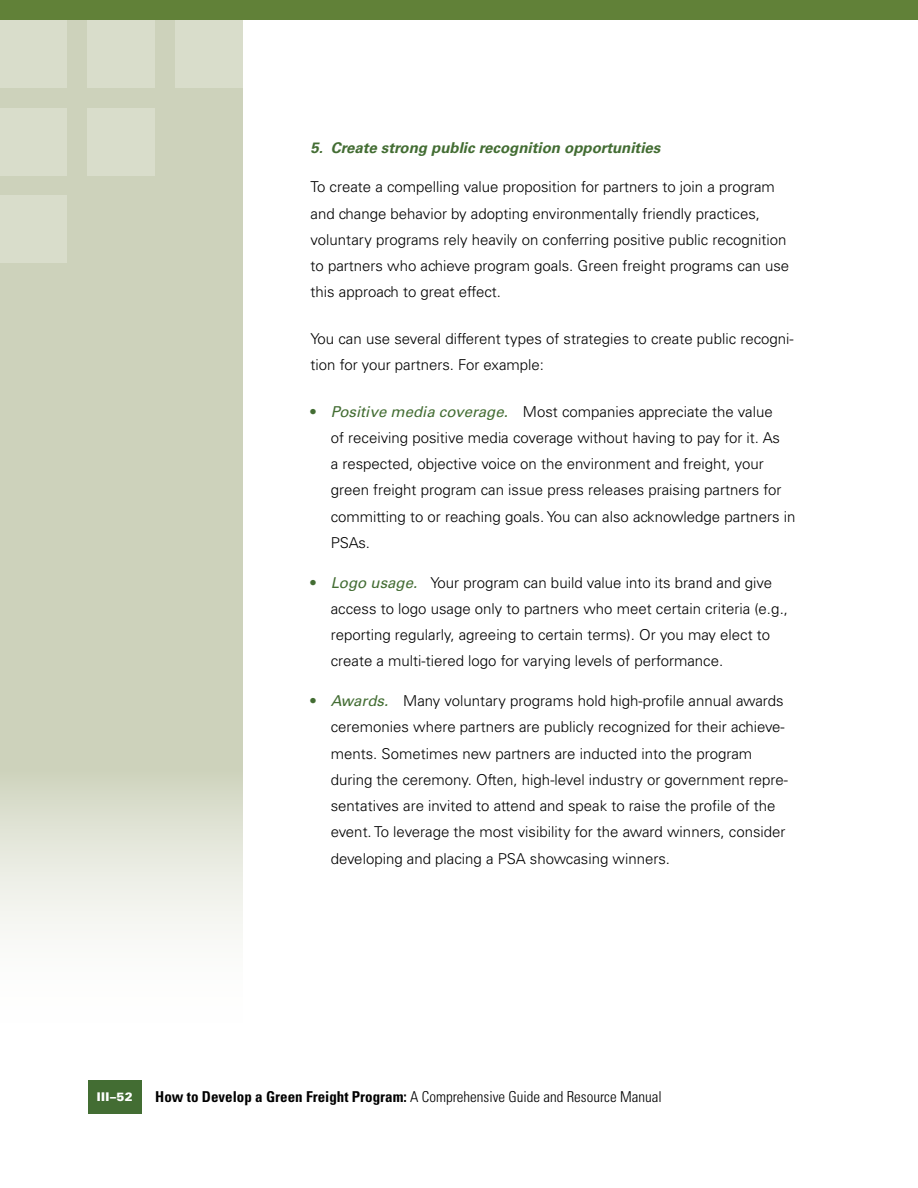
<style>
.page{position:relative;width:918px;height:1188px;background:#fff}
.page>*{position:absolute;margin:0;border:0;box-sizing:border-box;transform-origin:0 0}
.Paragraph{font:300 15px/26.2px "Univers LT Std";color:#000}
.t1{font:300 condensed 15px "Univers LT Std";color:#000}
.M3-Subsection_Subtit{font:italic 700 15px "Univers LT Std";color:#436d33}
.t2{font:900 12px "Univers LT Std";color:#fff}
.s1{font-weight:700;color:#436d33}
.s2{font-weight:400;font-style:italic;color:#436d33}
.s3{font-weight:700}
</style>
<div class="page">
<svg style="left:0;top:20px;width:243px;height:915px;background:#d1d6c1"></svg>
<div style="left:0;top:196px;width:68px;height:67px;background:#d9ddcb"></div>
<div style="left:88px;top:108px;width:67px;height:68px;background:#d9ddcb"></div>
<div style="left:0;top:108px;width:68px;height:68px;background:#d9ddcb"></div>
<div style="left:176px;top:0;width:67px;height:88px;background:#d9ddcb"></div>
<div style="left:88px;top:0;width:67px;height:88px;background:#d9ddcb"></div>
<div style="left:0;top:0;width:68px;height:88px;background:#d9ddcb"></div>
<div style="left:88px;top:1080px;width:54px;height:34px;background:#436d33"></div>
<div style="left:0;top:0;width:918px;height:20px;background:#618138"></div>
<p class="M3-Subsection_Subtit" style="left:310px;top:139px;width:351px">5. Create strong public recognition opportunities</p>
<p class="Paragraph" style="left:310px;top:174px;width:480px">To create a compelling value proposition for partners to join a program and change behavior by adopting environmentally friendly practices, voluntary programs rely heavily on conferring positive public recognition to partners who achieve program goals. Green freight programs can use this approach to great effect.</p>
<p class="Paragraph" style="left:310px;top:325px;width:485px">You can use several different types of strategies to create public recogni&shy;tion for your partners. For example:</p>
<p class="Paragraph" style="left:331px;top:398px;width:466px;text-indent:-20px"><span class="s1">•</span> <span class="s2">Positive media coverage.</span> Most companies appreciate the value<br>of receiving positive media coverage without having to pay for it. As<br>a respected, objective voice on the environment and freight, your green freight program can issue press releases praising partners for committing to or reaching goals. You can also acknowledge partners in PSAs.</p>
<p class="Paragraph" style="left:331px;top:569px;width:459px;text-indent:-20px"><span class="s1">•</span> <span class="s2">Logo usage.</span> Your program can build value into its brand and give access to logo usage only to partners who meet certain criteria (e.g., reporting regularly, agreeing to certain terms). Or you may elect to create a multi-tiered logo for varying levels of performance.</p>
<p class="Paragraph" style="left:331px;top:688px;width:459px;text-indent:-20px"><span class="s1">•</span> <span class="s2">Awards.</span> Many voluntary programs hold high-profile annual awards ceremonies where partners are publicly recognized for their achieve&shy;ments. Sometimes new partners are inducted into the program during the ceremony. Often, high-level industry or government repre&shy;sentatives are invited to attend and speak to raise the profile of the event. To leverage the most visibility for the award winners, consider developing and placing a PSA showcasing winners.</p>
<p class="t2" style="left:97px;top:1089px;width:38px">III–52</p>
<p class="t1" style="left:155px;top:1088px;width:508px"><span class="s3">How to Develop a Green Freight Program:</span> A Comprehensive Guide and Resource Manual</p>
</div>
